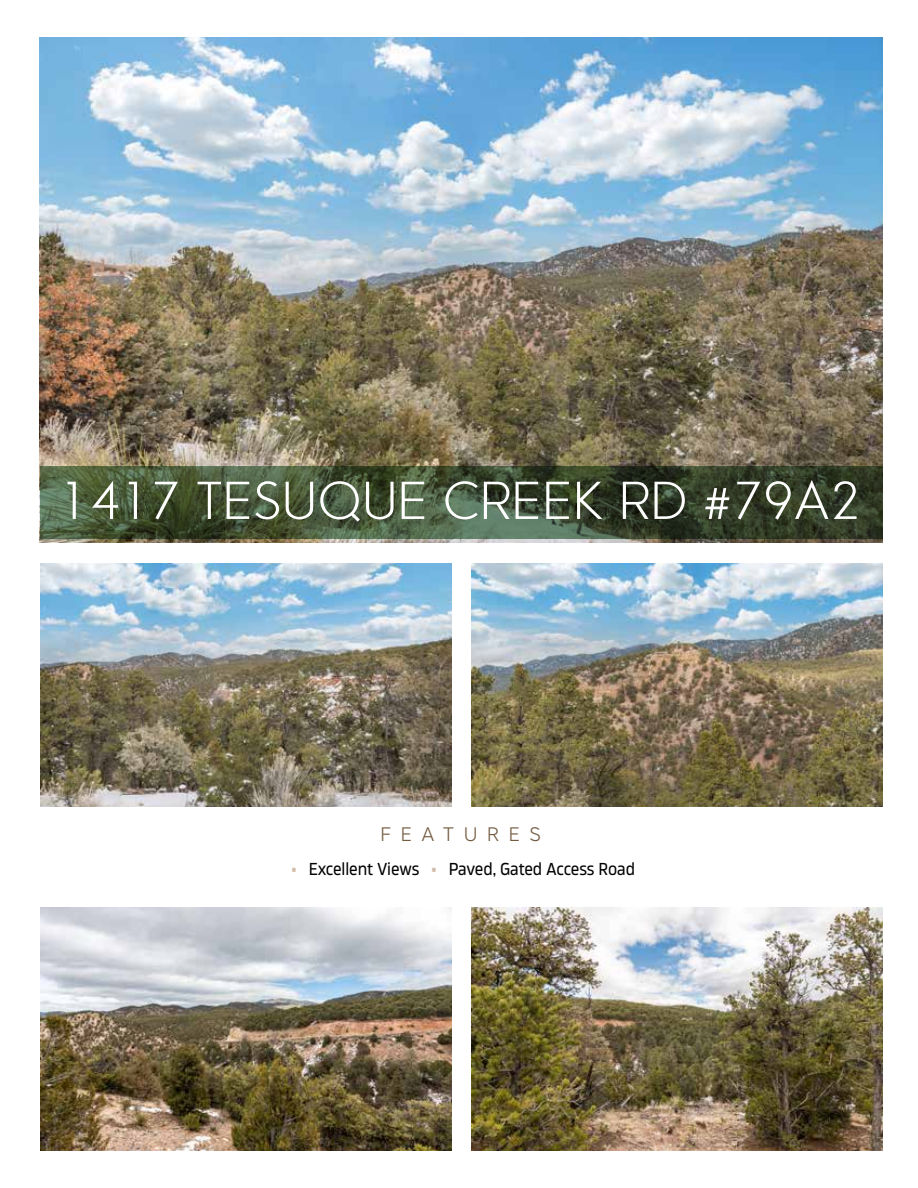
<style>
.page{position:relative;width:918px;height:1188px;background:#fff}
.page>*{position:absolute;margin:0;border:0;box-sizing:border-box;transform-origin:0 0}
.t1{font:300 51px "Aramis";letter-spacing:.06em;color:#fff}
.t2{font:300 19.5px "Core Sans A35";letter-spacing:.5em;color:#745c41}
.t3{font:17.25px "Karibu";letter-spacing:-.005em;color:#000;scale:.95 1}
.s1{font-size:18.75px;color:#d3bba7}
</style>
<div class="page">
<img style="left:40px;top:38px;width:842px;height:504px">
<img style="left:41px;top:564px;width:410px;height:243px">
<img style="left:472px;top:564px;width:410px;height:243px">
<img style="left:41px;top:907px;width:410px;height:243px">
<img style="left:472px;top:907px;width:410px;height:243px">
<svg style="left:41px;top:466px;width:842px;height:72px;background:#3f4e34"></svg>
<h1 class="t1" style="left:60px;top:463px;width:800px">1417 TESUQUE CREEK RD #79A2</h1>
<p class="t2" style="left:381px;top:822px;width:162px">FEATURES</p>
<p class="t3" style="left:291px;top:858px;width:364px"><span class="s1">•</span> Excellent Views <span class="s1">•</span> Paved, Gated Access Road</p>
</div>
